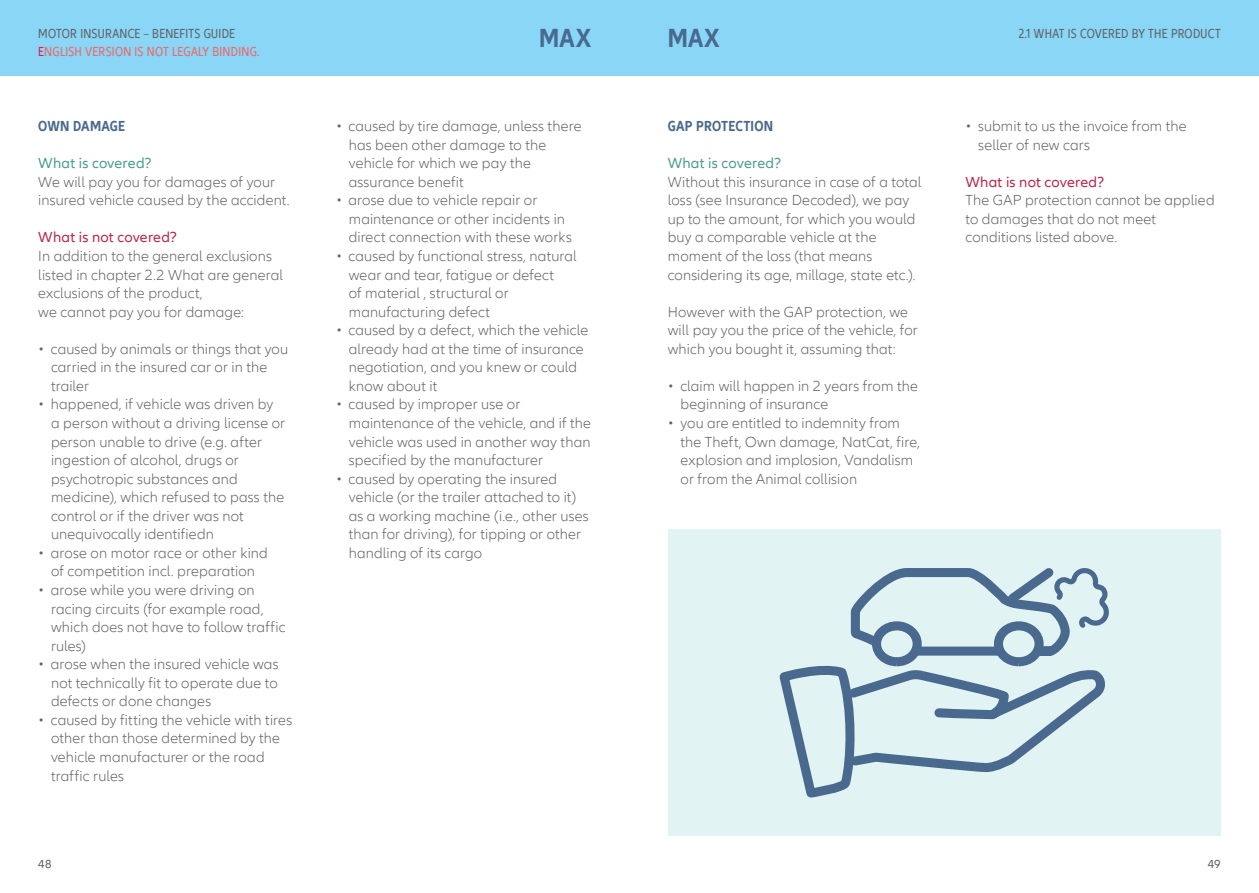
<style>
.page{position:relative;width:1259px;height:893px;background:#fff}
.page>*{position:absolute;margin:0;border:0;box-sizing:border-box;transform-origin:0 0}
.t1{font:700 condensed 27px "Allianz Neo";letter-spacing:.02em;color:#496a8e}
.t2{font:300 15px/18.6px "Allianz Neo";letter-spacing:.01em;color:#636366}
.t3{font:15px "Allianz Neo";letter-spacing:.015em;color:#b6274b}
.t4{font:15px "Allianz Neo";letter-spacing:.015em;color:#4b9d8c}
.t5{font:700 condensed 15px "Allianz Neo";letter-spacing:.01em;color:#496a8e}
.t6{font:condensed 13.5px "Allianz Neo";letter-spacing:.02em;color:#636366}
.t7{font:condensed 13.5px "Allianz Neo";letter-spacing:.02em;color:#f16667}
.t8{font:12px "Allianz Neo";color:#636366}
.s1{color:#ed1845}
</style>
<div class="page">
<div style="left:668px;top:530px;width:552px;height:306px;background:#e2f3f4"></div>
<svg style="left:779px;top:568px;width:330px;height:230px"></svg>
<div style="left:0;top:0;width:1259px;height:75px;background:#89d6f7"></div>
<p class="t6" style="left:38px;top:26px;width:198px">MOTOR INSURANCE – BENEFITS GUIDE</p>
<p class="t6" style="left:1018px;top:26px;width:203px">2.1 WHAT IS COVERED BY THE PRODUCT</p>
<p class="t7" style="left:38px;top:43px;width:223px"><span class="s1">E</span>NGLISH VERSION IS NOT LEGALY BINDING.</p>
<h1 class="t1" style="left:539px;top:23px;width:54px">MAX</h1>
<h1 class="t1" style="left:668px;top:23px;width:54px">MAX</h1>
<p class="t5" style="left:38px;top:117px;width:89px">OWN DAMAGE</p>
<p class="t4" style="left:38px;top:155px;width:115px">What is covered?</p>
<p class="t2" style="left:38px;top:173px;width:253px">We will pay you for damages of your insured vehicle caused by the accident.</p>
<p class="t3" style="left:38px;top:229px;width:140px">What is not covered?</p>
<p class="t2" style="left:38px;top:247px;width:246px">In addition to the general exclusions listed in chapter 2.2 What are general exclusions of the product,<br>we cannot pay you for damage:</p>
<p class="t2" style="left:51px;top:340px;width:238px;text-indent:-13px">• caused by animals or things that you carried in the insured car or in the trailer</p>
<p class="t2" style="left:51px;top:396px;width:236px;text-indent:-13px">• happened, if vehicle was driven by a person without a driving license or person unable to drive (e.g. after ingestion of alcohol, drugs or psychotropic substances and medicine), which refused to pass the control or if the driver was not unequivocally identifiedn</p>
<p class="t2" style="left:38px;top:544px;width:231px;text-align:center">• arose on motor race or other kind of competition incl. preparation</p>
<p class="t2" style="left:51px;top:581px;width:236px;text-indent:-13px">• arose while you were driving on racing circuits (for example road, which does not have to follow traffic rules)</p>
<p class="t2" style="left:51px;top:655px;width:229px;text-align:justify;text-indent:-13px">• arose when the insured vehicle was not technically fit to operate due to defects or done changes</p>
<p class="t2" style="left:51px;top:711px;width:243px;text-indent:-13px">• caused by fitting the vehicle with tires other than those determined by the vehicle manufacturer or the road traffic rules</p>
<p class="t2" style="left:349px;top:117px;width:234px;text-indent:-13px">• caused by tire damage, unless there has been other damage to the vehicle for which we pay the assurance benefit</p>
<p class="t2" style="left:349px;top:191px;width:225px;text-indent:-13px">• arose due to vehicle repair or maintenance or other incidents in direct connection with these works</p>
<p class="t2" style="left:349px;top:247px;width:230px;text-indent:-13px">• caused by functional stress, natural wear and tear, fatigue or defect<br>of material , structural or manufacturing defect</p>
<p class="t2" style="left:349px;top:321px;width:241px;text-indent:-13px">• caused by a defect, which the vehicle already had at the time of insurance negotiation, and you knew or could know about it</p>
<p class="t2" style="left:349px;top:396px;width:244px;text-indent:-13px">• caused by improper use or maintenance of the vehicle, and if the vehicle was used in another way than specified by the manufacturer</p>
<p class="t2" style="left:349px;top:470px;width:241px;text-indent:-13px">• caused by operating the insured vehicle (or the trailer attached to it) as a working machine (i.e., other uses than for driving), for tipping or other handling of its cargo</p>
<p class="t5" style="left:668px;top:117px;width:107px">GAP PROTECTION</p>
<p class="t4" style="left:668px;top:155px;width:115px">What is covered?</p>
<p class="t2" style="left:668px;top:173px;width:255px">Without this insurance in case of a total loss (see Insurance Decoded), we pay up to the amount, for which you would buy a comparable vehicle at the moment of the loss (that means considering its age, millage, state etc.).</p>
<p class="t2" style="left:668px;top:303px;width:252px">However with the GAP protection, we will pay you the price of the vehicle, for which you bought it, assuming that:</p>
<p class="t2" style="left:680px;top:377px;width:239px;text-indent:-13px">• claim will happen in 2 years from the beginning of insurance</p>
<p class="t2" style="left:680px;top:414px;width:241px;text-indent:-13px">• you are entitled to indemnity from the Theft, Own damage, NatCat, fire, explosion and implosion, Vandalism or from the Animal collision</p>
<p class="t2" style="left:978px;top:117px;width:210px;text-indent:-13px">• submit to us the invoice from the seller of new cars</p>
<p class="t3" style="left:965px;top:173px;width:140px">What is not covered?</p>
<p class="t2" style="left:965px;top:191px;width:251px">The GAP protection cannot be applied to damages that do not meet conditions listed above.</p>
<p class="t8" style="left:38px;top:857px;width:15px">48</p>
<p class="t8" style="left:1207px;top:857px;width:14px">49</p>
</div>
